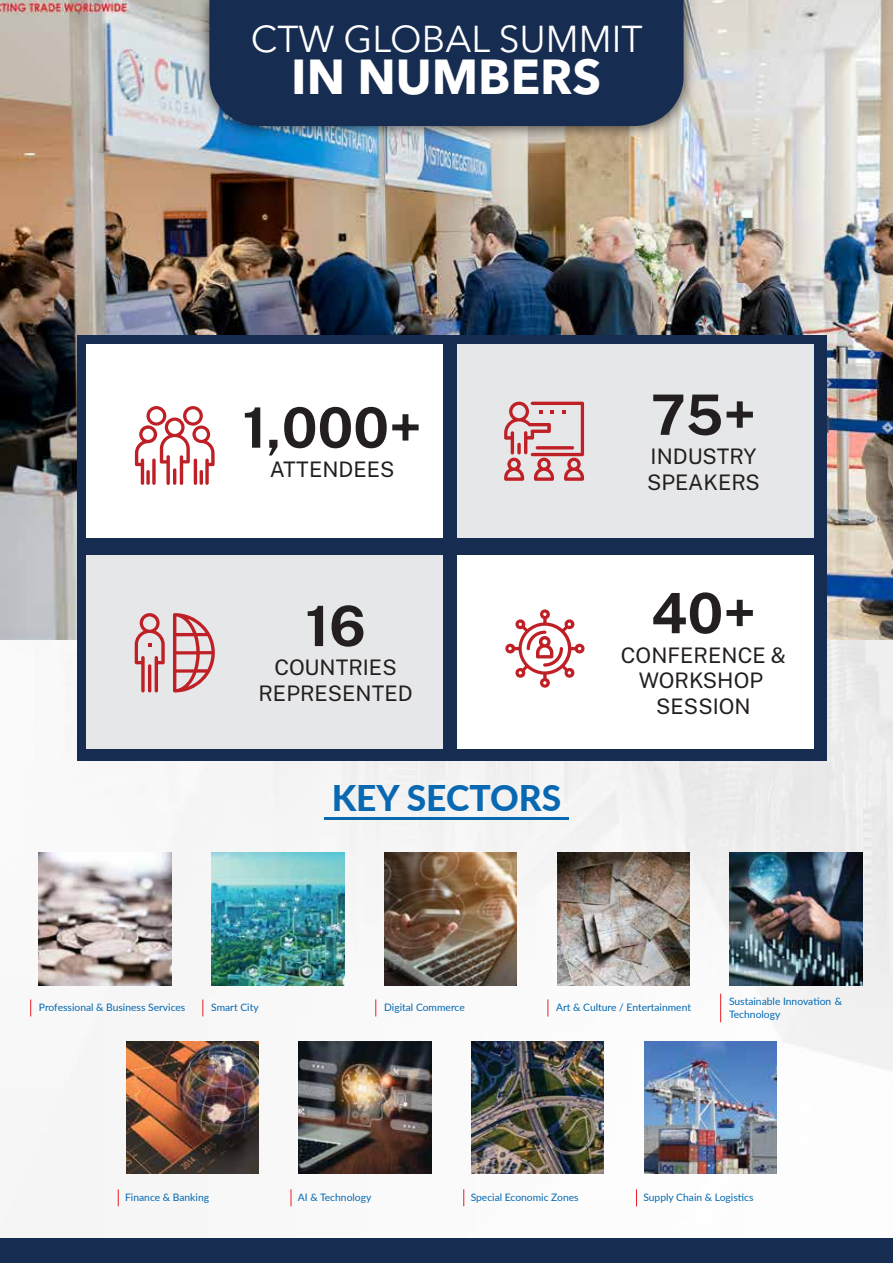
<style>
.page{position:relative;width:893px;height:1263px;background:#fff}
.page>*{position:absolute;margin:0;border:0;box-sizing:border-box;transform-origin:0 0}
.t1{font:700 55.65px "Public Sans";color:#231f20}
.t2{font:700 48.75px "Avenir Next LT Pro";color:#fff}
.t3{font:37.05px "Avenir Next LT Pro";color:#fff}
.t4{font:800 35.4px "Lato";color:#0868b1}
.t5{font:21.45px/25.7px "Public Sans";color:#231f20;text-align:center}
.t6{font:10.35px/12.3px "Lato";color:#0268b1}
</style>
<div class="page">
<img style="left:0;top:639px;width:893px;height:588px">
<img style="left:0;top:0;width:893px;height:639px">
<div style="left:77px;top:335px;width:749px;height:426px;background:#162c51"></div>
<div style="left:0;top:1238px;width:893px;height:25px;background:#162c51"></div>
<img style="left:191px;top:0;width:511px;height:146px">
<div style="left:209px;top:0;width:475px;height:126px;background:#162c51"></div>
<div style="left:87px;top:344px;width:356px;height:194px;background:#fff"></div>
<svg style="left:135px;top:406px;width:80px;height:79px"></svg>
<hr style="left:194px;top:458px;width:3px;height:27px;background:#bf2026;border-radius:2px">
<hr style="left:200px;top:470px;width:3px;height:15px;background:#bf2026;border-radius:2px">
<div style="left:457px;top:344px;width:357px;height:194px;background:#e6e7e8"></div>
<svg style="left:504px;top:402px;width:80px;height:79px"></svg>
<div style="left:87px;top:555px;width:356px;height:194px;background:#e6e7e8"></div>
<svg style="left:135px;top:613px;width:30px;height:79px"></svg>
<svg style="left:173px;top:613px;width:42px;height:79px"></svg>
<div style="left:457px;top:555px;width:357px;height:194px;background:#fff"></div>
<svg style="left:505px;top:609px;width:80px;height:79px"></svg>
<hr style="left:324px;top:817px;width:245px;height:2px;background:#0868b1">
<img style="left:39px;top:853px;width:132px;height:132px">
<img style="left:212px;top:853px;width:132px;height:132px">
<img style="left:384px;top:853px;width:133px;height:132px">
<img style="left:557px;top:853px;width:132px;height:132px">
<img style="left:730px;top:853px;width:132px;height:132px">
<img style="left:126px;top:1041px;width:132px;height:133px">
<img style="left:299px;top:1041px;width:132px;height:133px">
<img style="left:472px;top:1041px;width:132px;height:133px">
<img style="left:644px;top:1041px;width:133px;height:133px">
<svg style="left:202px;top:999px;width:1px;height:17px"></svg>
<svg style="left:30px;top:999px;width:1px;height:17px"></svg>
<svg style="left:375px;top:999px;width:1px;height:17px"></svg>
<svg style="left:548px;top:999px;width:1px;height:17px"></svg>
<svg style="left:720px;top:994px;width:1px;height:28px"></svg>
<svg style="left:118px;top:1189px;width:1px;height:17px"></svg>
<svg style="left:291px;top:1189px;width:1px;height:17px"></svg>
<svg style="left:463px;top:1189px;width:1px;height:17px"></svg>
<svg style="left:636px;top:1189px;width:1px;height:17px"></svg>
<h3 class="t3" style="left:251px;top:17px;width:393px">CTW GLOBAL SUMMIT</h3>
<h2 class="t2" style="left:291px;top:47px;width:311px">IN NUMBERS</h2>
<h1 class="t1" style="left:242px;top:386px;width:181px">1,000+</h1>
<h3 class="t5" style="left:270px;top:455px;width:126px">ATTENDEES</h3>
<h1 class="t1" style="left:305px;top:585px;width:62px">16</h1>
<h3 class="t5" style="left:258px;top:654px;width:156px">COUNTRIES<br>REPRESENTED</h3>
<h3 class="t4" style="left:332px;top:771px;width:231px">KEY SECTORS</h3>
<h1 class="t1" style="left:651px;top:374px;width:107px">75+</h1>
<h3 class="t5" style="left:647px;top:442px;width:114px;text-align:left">INDUSTRY<br>SPEAKERS</h3>
<h1 class="t1" style="left:651px;top:572px;width:107px">40+</h1>
<h3 class="t5" style="left:621px;top:641px;width:167px">CONFERENCE &amp;<br>WORKSHOP<br>SESSION</h3>
<p class="t6" style="left:39px;top:1001px;width:148px">Professional &amp; Business Services</p>
<p class="t6" style="left:211px;top:1001px;width:49px">Smart City</p>
<p class="t6" style="left:384px;top:1001px;width:82px">Digital Commerce</p>
<p class="t6" style="left:556px;top:1001px;width:136px">Art &amp; Culture / Entertainment</p>
<p class="t6" style="left:729px;top:995px;width:115px">Sustainable Innovation &amp;<br>Technology</p>
<p class="t6" style="left:125px;top:1191px;width:85px">Finance &amp; Banking</p>
<p class="t6" style="left:298px;top:1191px;width:75px">AI &amp; Technology</p>
<p class="t6" style="left:471px;top:1191px;width:110px">Special Economic Zones</p>
<p class="t6" style="left:643px;top:1191px;width:112px">Supply Chain &amp; Logistics</p>
</div>
